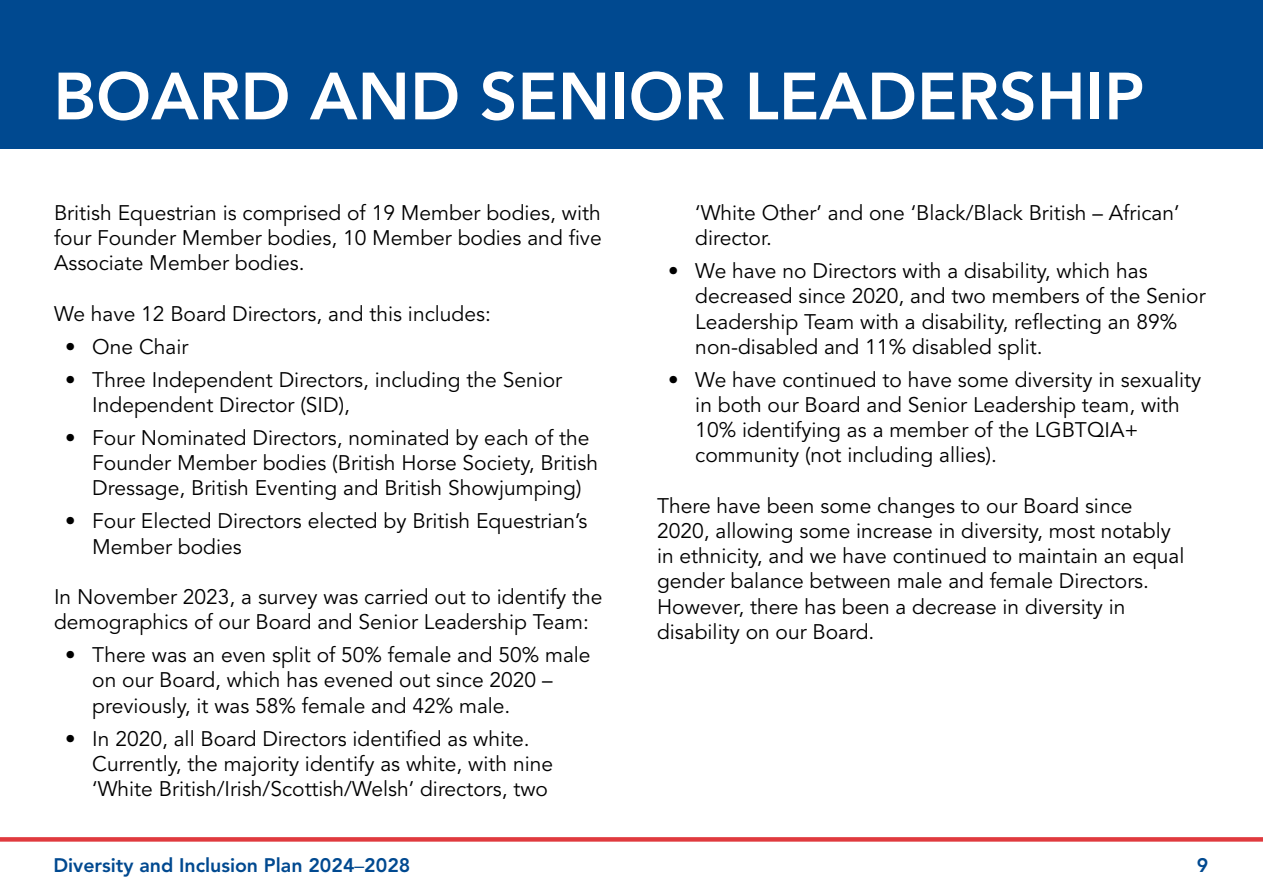
<style>
.page{position:relative;width:1263px;height:893px;background:#fff}
.page>*{position:absolute;margin:0;border:0;box-sizing:border-box;transform-origin:0 0}
.t1{font:800 66px "Avenir";color:#fff}
.t2{font:21px/25.2px "Avenir LT Std";color:#000}
.t3{font:800 19.5px "Avenir";color:#004990}
.s1{font-family:"Avenir LT Std";font-weight:400}
</style>
<div class="page">
<div style="left:0;top:837px;width:1263px;height:5px;background:#e03a3e"></div>
<div style="left:0;top:0;width:1263px;height:149px;background:#004990"></div>
<h1 class="t1" style="left:53px;top:57px;width:1092px">BOARD AND SENIOR LEADERSHIP</h1>
<p class="t2" style="left:54px;top:201px;width:549px;text-align:justify">British Equestrian is comprised of 19 Member bodies, with four Founder Member bodies, 10 Member bodies and five Associate Member bodies.</p>
<p class="t2" style="left:54px;top:302px;width:438px">We have 12 Board Directors, and this includes:</p>
<p class="t2" style="left:65px;top:335px;width:125px">• One Chair</p>
<p class="t2" style="left:92px;top:368px;width:471px;text-indent:-27px">• Three Independent Directors, including the Senior<br>Independent Director (SID),</p>
<p class="t2" style="left:92px;top:426px;width:507px;text-indent:-27px">• Four Nominated Directors, nominated by each of the<br>Founder Member bodies (British Horse Society, British<br>Dressage, British Eventing and British Showjumping)</p>
<p class="t2" style="left:92px;top:509px;width:496px;text-indent:-27px">• Four Elected Directors elected by British Equestrian’s<br>Member bodies</p>
<p class="t2" style="left:54px;top:585px;width:550px">In November 2023, a survey was carried out to identify the demographics of our Board and Senior Leadership Team:</p>
<p class="t2" style="left:92px;top:643px;width:500px;text-indent:-27px">• There was an even split of 50% female and 50% male on our Board, which has evened out since 2020 – previously, it was 58% female and 42% male.</p>
<p class="t2" style="left:92px;top:726px;width:462px;text-indent:-27px">• In 2020, all Board Directors identified as white.<br>Currently, the majority identify as white, with nine ‘White British/Irish/Scottish/Welsh’ directors, two</p>
<p class="t2" style="left:695px;top:201px;width:486px">‘White Other’ and one ‘Black/Black British – African’ director.</p>
<p class="t2" style="left:695px;top:259px;width:512px;text-indent:-27px">• We have no Directors with a disability, which has decreased since 2020, and two members of the Senior Leadership Team with a disability, reflecting an 89% non-disabled and 11% disabled split.</p>
<p class="t2" style="left:695px;top:367px;width:508px;text-indent:-27px">• We have continued to have some diversity in sexuality in both our Board and Senior Leadership team, with 10% identifying as a member of the LGBTQIA+ community (not including allies).</p>
<p class="t2" style="left:657px;top:493px;width:529px">There have been some changes to our Board since 2020, allowing some increase in diversity, most notably in ethnicity, and we have continued to maintain an equal gender balance between male and female Directors.<br>However, there has been a decrease in diversity in disability on our Board.</p>
<p class="t3" style="left:53px;top:853px;width:359px">Diversity and Inclusion Plan 2024<span class="s1">–</span>2028</p>
<p class="t3" style="left:1197px;top:853px;width:13px">9</p>
</div>
